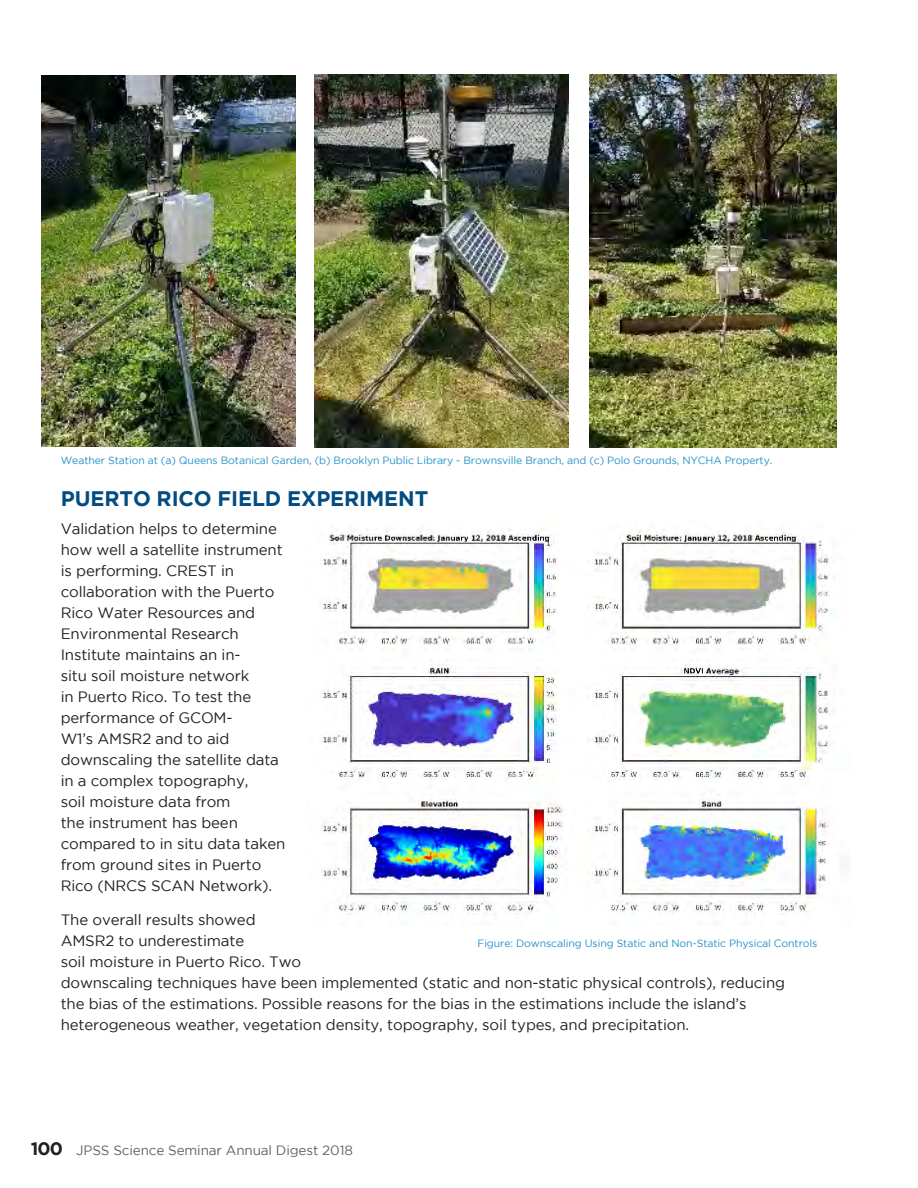
<style>
.page{position:relative;width:918px;height:1188px;background:#fff}
.page>*{position:absolute;margin:0;border:0;box-sizing:border-box;transform-origin:0 0}
.Subhead{font:700 21px "Gotham";letter-spacing:-.005em;color:#034c81}
.Body{font:15px/21px "Gotham";letter-spacing:-.01em;color:#231f20}
.t1{font:13.5px "Gotham";letter-spacing:-.01em;color:#636366}
.t2{font:10.5px "Gotham";letter-spacing:-.01em;color:#2293ca}
.s1{font-weight:700;font-size:18px;color:#231f20}
</style>
<div class="page">
<img style="left:41px;top:75px;width:255px;height:372px">
<img style="left:314px;top:74px;width:255px;height:374px">
<img style="left:590px;top:75px;width:246px;height:372px">
<img style="left:320px;top:520px;width:516px;height:396px">
<h6 class="t2" style="left:61px;top:454px;width:713px">Weather Station at (a) Queens Botanical Garden, (b) Brooklyn Public Library - Brownsville Branch, and (c) Polo Grounds, NYCHA Property.</h6>
<h2 class="Subhead" style="left:61px;top:486px;width:369px">PUERTO RICO FIELD EXPERIMENT</h2>
<p class="Body" style="left:61px;top:518px;width:226px">Validation helps to determine how well a satellite instrument is performing. CREST in collaboration with the Puerto<br>Rico Water Resources and<br>Environmental Research<br>Institute maintains an in-<br>situ soil moisture network<br>in Puerto Rico. To test the performance of GCOM-<br>W1’s AMSR2 and to aid downscaling the satellite data in a complex topography,<br>soil moisture data from<br>the instrument has been compared to in situ data taken from ground sites in Puerto<br>Rico (NRCS SCAN Network).</p>
<p class="Body" style="left:61px;top:909px;width:726px">The overall results showed<br>AMSR2 to underestimate<br>soil moisture in Puerto Rico. Two<br>downscaling techniques have been implemented (static and non-static physical controls), reducing the bias of the estimations. Possible reasons for the bias in the estimations include the island’s heterogeneous weather, vegetation density, topography, soil types, and precipitation.</p>
<h6 class="t2" style="left:478px;top:937px;width:341px">Figure: Downscaling Using Static and Non-Static Physical Controls</h6>
<p class="t1" style="left:31px;top:1143px;width:324px"><span class="s1">100</span> JPSS Science Seminar Annual Digest 2018</p>
</div>
